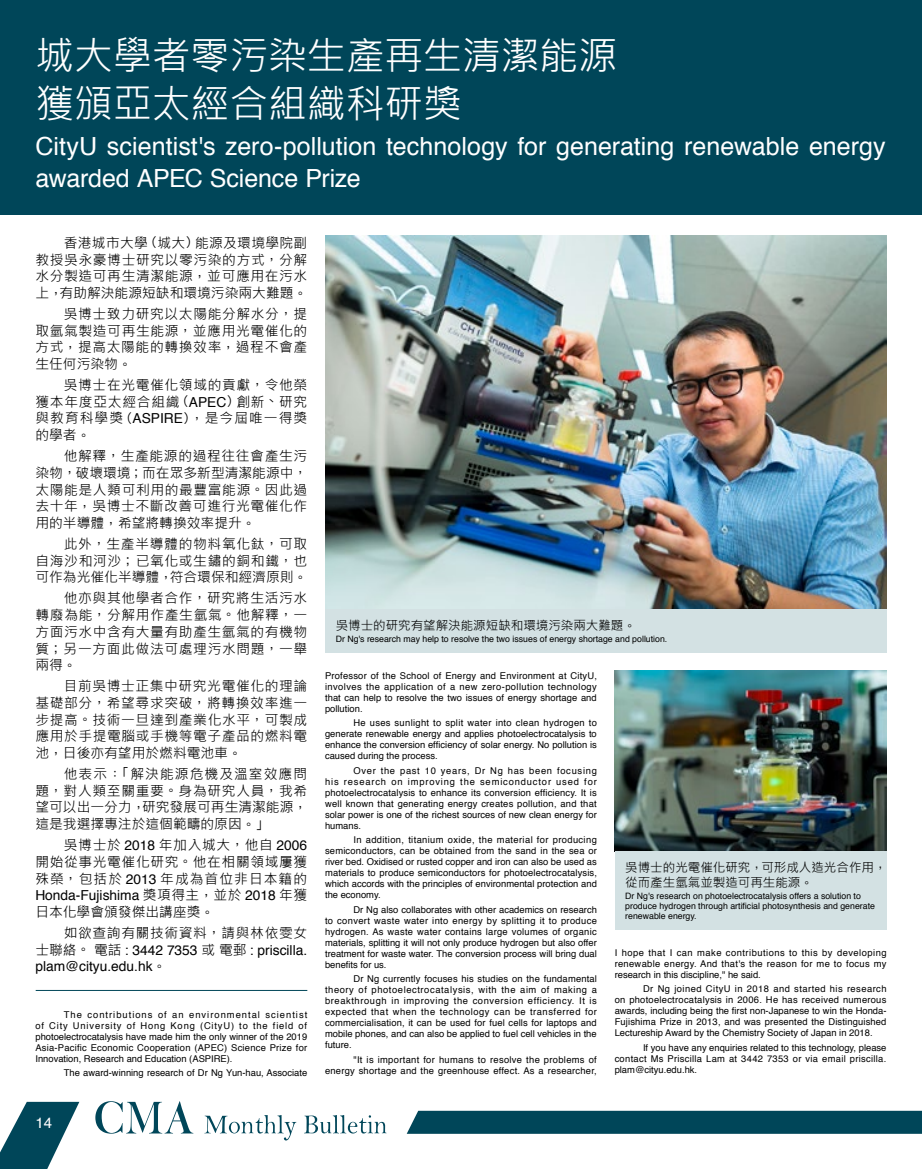
<style>
.page{position:relative;width:922px;height:1169px;background:#fff}
.page>*{position:absolute;margin:0;border:0;box-sizing:border-box;transform-origin:0 0}
.t1{font:38.75px/48.8px "Microsoft Jheng Hei";color:#fff}
.t2{font:25px/32.5px "Helvetica";color:#fff}
.t3{font:15px "Helvetica";color:#fff}
.t4{font:13.75px/16.9px "Microsoft Jheng Hei";letter-spacing:.045em;color:#000;text-align:justify}
.t5{font:13.75px/16.9px "Helvetica";color:#000}
.t6{font:12.5px/15px "Microsoft Jheng Hei";color:#000}
.t7{font:9.38px/11px "Helvetica";color:#000;text-align:justify}
.t8{font:9.38px/11px "Helvetica";letter-spacing:.025em;color:#000;text-align:right}
.t9{font:8.75px/10px "Helvetica";color:#000}
.s1{font-family:"ST Heiti TC";font-weight:300}
.s2{font-family:"Helvetica"}
.s3{font-family:"Microsoft Jheng Hei"}
</style>
<div class="page">
<svg style="left:0;top:1102px;width:79px;height:67px"></svg>
<div style="left:406px;top:1111px;width:515px;height:23px;background:#004659"></div>
<svg style="left:95px;top:1101px;width:98px;height:32px"></svg>
<svg style="left:204px;top:1115px;width:92px;height:25px"></svg>
<svg style="left:304px;top:1115px;width:82px;height:18px"></svg>
<div style="left:0;top:0;width:921px;height:214px;background:#004659"></div>
<img style="left:325px;top:235px;width:561px;height:374px">
<div style="left:325px;top:609px;width:561px;height:44px;background:#d3e1e3"></div>
<img style="left:614px;top:670px;width:272px;height:181px">
<div style="left:614px;top:851px;width:272px;height:78px;background:#d3e1e3"></div>
<hr style="left:36px;top:990px;width:271px;height:1px;background:#004659">
<h1 class="t1" style="left:35px;top:31px;width:583px">城大學者零污染生產再生清潔能源獲頒亞太經合組織科研獎</h1>
<h2 class="t2" style="left:35px;top:131px;width:851px">CityU scientist's zero-pollution technology for generating renewable energy awarded APEC Science Prize</h2>
<h3 class="t4" style="left:35px;top:234px;width:273px;text-indent:28px">香港城市大學<span class="s1">（</span>城大<span class="s1">）</span>能源及環境學院副教授吳永豪博士研究以零污染的方式<span class="s1">，</span>分解水分製造可再生清潔能源<span class="s1">，</span>並可應用在污水上<span class="s1">，</span>有助解決能源短缺和環境污染兩大難題<span class="s1">。</span></h3>
<h3 class="t4" style="left:35px;top:305px;width:273px;text-indent:28px">吳博士致力研究以太陽能分解水分<span class="s1">，</span>提取氫氣製造可再生能源<span class="s1">，</span>並應用光電催化的方式<span class="s1">，</span>提高太陽能的轉換效率<span class="s1">，</span>過程不會產生任何污染物<span class="s1">。</span></h3>
<h3 class="t4" style="left:35px;top:376px;width:273px;text-indent:28px">吳博士在光電催化領域的貢獻<span class="s1">，</span>令他榮獲本年度亞太經合組織<span class="s1">（</span><span class="s2">APEC</span><span class="s1">）</span>創新<span class="s1">、</span>研究與教育科學獎<span class="s1">（</span><span class="s2">ASPIRE</span><span class="s1">），</span>是今屆唯一得獎的學者<span class="s1">。</span></h3>
<h3 class="t4" style="left:35px;top:447px;width:273px;text-indent:28px">他解釋<span class="s1">，</span>生產能源的過程往往會產生污染物<span class="s1">，</span>破壞環境<span class="s1">；</span>而在眾多新型清潔能源中<span class="s1">，</span>太陽能是人類可利用的最豐富能源<span class="s1">。</span>因此過去十年<span class="s1">，</span>吳博士不斷改善可進行光電催化作用的半導體<span class="s1">，</span>希望將轉換效率提升<span class="s1">。</span></h3>
<h3 class="t4" style="left:35px;top:535px;width:273px;text-indent:28px">此外<span class="s1">，</span>生產半導體的物料氧化鈦<span class="s1">，</span>可取自海沙和河沙<span class="s1">；</span>已氧化或生鏽的銅和鐵<span class="s1">，</span>也可作為光催化半導體<span class="s1">，</span>符合環保和經濟原則<span class="s1">。</span></h3>
<h3 class="t4" style="left:35px;top:589px;width:273px;text-indent:28px">他亦與其他學者合作<span class="s1">，</span>研究將生活污水轉廢為能<span class="s1">，</span>分解用作產生氫氣<span class="s1">。</span>他解釋<span class="s1">，</span>一方面污水中含有大量有助產生氫氣的有機物質<span class="s1">；</span>另一方面此做法可處理污水問題<span class="s1">，</span>一舉兩得<span class="s1">。</span></h3>
<h3 class="t4" style="left:35px;top:677px;width:273px;text-indent:28px">目前吳博士正集中研究光電催化的理論基礎部分<span class="s1">，</span>希望尋求突破<span class="s1">，</span>將轉換效率進一步提高<span class="s1">。</span>技術一旦達到產業化水平<span class="s1">，</span>可製成應用於手提電腦或手機等電子產品的燃料電池<span class="s1">，</span>日後亦有望用於燃料電池車<span class="s1">。</span></h3>
<h3 class="t4" style="left:35px;top:765px;width:273px;text-indent:28px">他表示︰<span class="s1">「</span>解決能源危機及溫室效應問題<span class="s1">，</span>對人類至關重要<span class="s1">。</span>身為研究人員<span class="s1">，</span>我希望可以出一分力<span class="s1">，</span>研究發展可再生清潔能源<span class="s1">，</span>這是我選擇專注於這個範疇的原因<span class="s1">。」</span></h3>
<h3 class="t4" style="left:35px;top:836px;width:273px;text-indent:28px">吳博士於 <span class="s2">2018</span> 年加入城大<span class="s1">，</span>他自 <span class="s2">2006</span>開始從事光電催化研究<span class="s1">。</span>他在相關領域屢獲殊榮<span class="s1">，</span>包括於 <span class="s2">2013</span> 年成為首位非日本籍的</h3>
<h3 class="t5" style="left:35px;top:887px;width:273px">Honda-Fujishima <span class="s3">獎項得主</span><span class="s1">，</span><span class="s3">並於</span> 2018 <span class="s3">年獲</span></h3>
<h3 class="t4" style="left:64px;top:902px;width:245px;line-height:20.4px;text-indent:-28px">日本化學會頒發傑出講座獎<span class="s1">。<br></span>如欲查詢有關技術資料<span class="s1">，</span>請與林依雯女</h3>
<h3 class="t5" style="left:35px;top:942px;width:273px"><span class="s3">士聯絡</span><span class="s1">。</span><span class="s3">電話</span> : 3442 7353 <span class="s3">或電郵</span> : priscilla. plam@cityu.edu.hk<span class="s1">。</span></h3>
<p class="t7" style="left:35px;top:1009px;width:273px;text-indent:28px">The contributions of an environmental scientist of City University of Hong Kong (CityU) to the field of photoelectrocatalysis have made him the only winner of the 2019<br>Asia-Pacific Economic Cooperation (APEC) Science Prize for Innovation, Research and Education (ASPIRE).</p>
<p class="t7" style="left:64px;top:1067px;width:245px">The award-winning research of Dr Ng Yun-hau, Associate</p>
<h3 class="t3" style="left:35px;top:1111px;width:18px">14</h3>
<h3 class="t6" style="left:335px;top:618px;width:301px">吳博士的研究有望解決能源短缺和環境污染兩大難題<span class="s1">。</span></h3>
<p class="t9" style="left:335px;top:634px;width:333px">Dr Ng's research may help to resolve the two issues of energy shortage and pollution.</p>
<p class="t7" style="left:325px;top:670px;width:273px">Professor of the School of Energy and Environment at CityU, involves the application of a new zero-pollution technology that can help to resolve the two issues of energy shortage and pollution.</p>
<p class="t7" style="left:325px;top:718px;width:273px;text-indent:28px">He uses sunlight to split water into clean hydrogen to generate renewable energy and applies photoelectrocatalysis to enhance the conversion efficiency of solar energy. No pollution is caused during the process.</p>
<p class="t7" style="left:325px;top:765px;width:273px;text-indent:28px">Over the past 10 years, Dr Ng has been focusing his research on improving the semiconductor used for photoelectrocatalysis to enhance its conversion efficiency. It is well known that generating energy creates pollution, and that solar power is one of the richest sources of new clean energy for humans.</p>
<p class="t7" style="left:325px;top:835px;width:273px;text-indent:28px">In addition, titanium oxide, the material for producing semiconductors, can be obtained from the sand in the sea or river bed. Oxidised or rusted copper and iron can also be used as materials to produce semiconductors for photoelectrocatalysis, which accords with the principles of environmental protection and the economy.</p>
<p class="t7" style="left:325px;top:904px;width:273px;text-indent:28px">Dr Ng also collaborates with other academics on research to convert waste water into energy by splitting it to produce hydrogen. As waste water contains large volumes of organic materials, splitting it will not only produce hydrogen but also offer treatment for waste water. The conversion process will bring dual benefits for us.</p>
<p class="t7" style="left:325px;top:974px;width:273px;text-indent:28px">Dr Ng currently focuses his studies on the fundamental theory of photoelectrocatalysis, with the aim of making a breakthrough in improving the conversion efficiency. It is expected that when the technology can be transferred for commercialisation, it can be used for fuel cells for laptops and mobile phones, and can also be applied to fuel cell vehicles in the future.</p>
<p class="t8" style="left:325px;top:1054px;width:273px">"It is important for humans to resolve the problems of energy shortage and the greenhouse effect. As a researcher,</p>
<h3 class="t6" style="left:625px;top:860px;width:263px">吳博士的光電催化研究<span class="s1">，</span>可形成人造光合作用<span class="s1">，</span>從而產生氫氣並製造可再生能源<span class="s1">。</span></h3>
<p class="t9" style="left:625px;top:891px;width:251px">Dr Ng's research on photoelectrocatalysis offers a solution to produce hydrogen through artificial photosynthesis and generate renewable energy.</p>
<p class="t7" style="left:614px;top:947px;width:273px">I hope that I can make contributions to this by developing renewable energy. And that's the reason for me to focus my research in this discipline," he said.</p>
<p class="t7" style="left:614px;top:983px;width:273px;text-indent:28px">Dr Ng joined CityU in 2018 and started his research on photoelectrocatalysis in 2006. He has received numerous awards, including being the first non-Japanese to win the Honda-Fujishima Prize in 2013, and was presented the Distinguished Lectureship Award by the Chemistry Society of Japan in 2018.</p>
<p class="t7" style="left:614px;top:1042px;width:273px;text-indent:28px">If you have any enquiries related to this technology, please contact Ms Priscilla Lam at 3442 7353 or via email priscilla. plam@cityu.edu.hk.</p>
</div>
